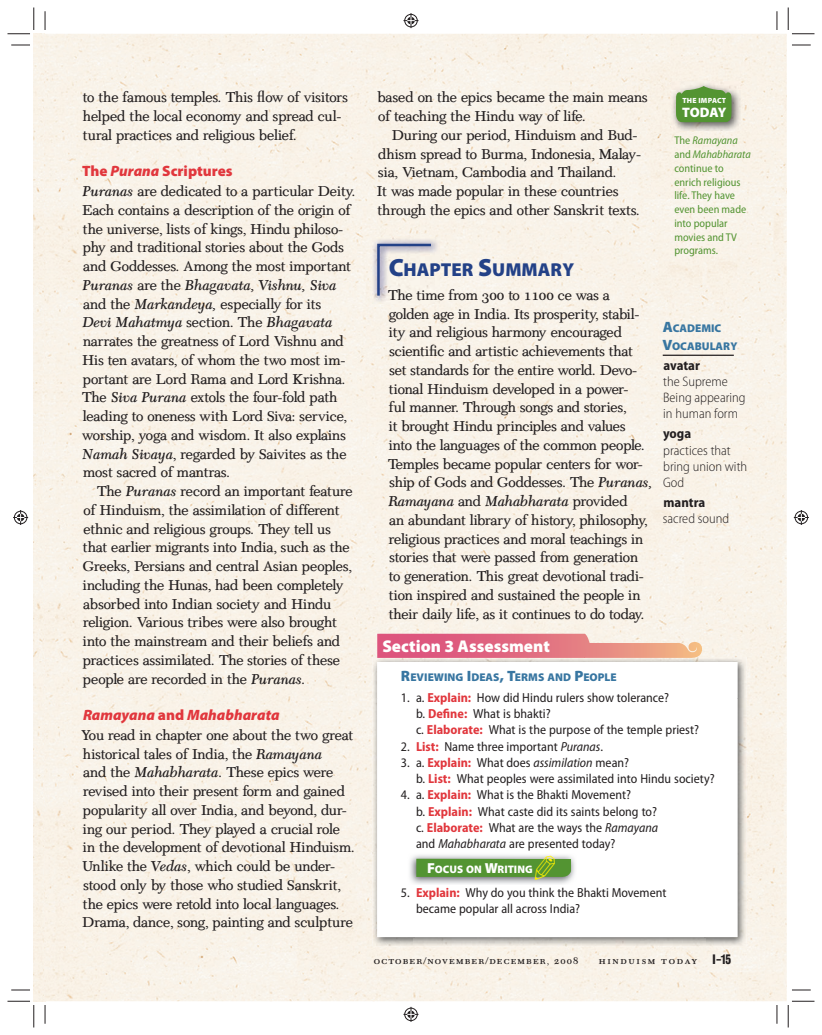
<style>
.page{position:relative;width:822px;height:1035px;background:#fff}
.page>*{position:absolute;margin:0;border:0;box-sizing:border-box;transform-origin:0 0}
.t1{font:900 18.75px "Myriad Pro";color:#234187}
.t2{font:900 17px "Myriad Pro";color:#fff}
.t3{font:15px/18.8px "A Quantum Leap";letter-spacing:-.015em;color:#231f20}
.t4{font:italic 900 15px "Myriad Pro";color:#e1373d}
.t5{font:900 15px "Myriad Pro";color:#e1373d}
.t6{font:300 semi-condensed 13.75px/16.2px "Myriad Pro";color:#231f20}
.t7{font:700 semi-condensed 13.75px "Myriad Pro";color:#231f20}
.t8{font:900 13.75px "Myriad Pro";letter-spacing:-.015em;color:#fff}
.t9{font:semi-condensed 13.12px/16.2px "Myriad Pro";color:#231f20}
.t10{font:semi-condensed 11.25px/13.8px "Myriad Pro";color:#539432}
.t11{font:900 11.25px/17.5px "Myriad Pro";color:#3876a1}
.t12{font:900 10.88px "Myriad Pro";color:#fff}
.t13{font:10px "A Quantum Leap Small Caps";letter-spacing:.1em;color:#231f20;scale:1.05 1}
.t14{font:10px "A Quantum Leap Small Caps";letter-spacing:.15em;color:#231f20;scale:1.05 1}
.t15{font:900 7.5px "Myriad Pro";letter-spacing:.025em;color:#fff}
.s1{font-style:italic}
.s2{font-style:normal}
.s3{font-size:25px}
.s4{font-family:"A Quantum Leap Small Caps"}
.s5{font-size:15px}
.s6{font-weight:700;color:#e1373d}
.s7{font-size:14.5px}
.s8{font-family:"A Quantum Leap";font-weight:700;font-size:13.12px}
</style>
<div class="page">
<div style="left:34px;top:34px;width:9px;height:967px;background:#f9f2e8"></div>
<div style="left:45px;top:34px;width:741px;height:967px;background:#f9f3e8"></div>
<img style="left:373px;top:238px;width:66px;height:63px">
<svg style="left:376px;top:242px;width:57px;height:56px"></svg>
<img style="left:373px;top:658px;width:372px;height:40px">
<img style="left:372px;top:698px;width:41px;height:248px">
<img style="left:705px;top:698px;width:41px;height:248px">
<div style="left:377px;top:662px;width:360px;height:275px;background:#fff"></div>
<img style="left:407px;top:853px;width:169px;height:32px">
<hr style="left:662px;top:355px;width:71px;height:1px;background:#231f20">
<img style="left:672px;top:82px;width:68px;height:49px">
<svg style="left:675px;top:86px;width:56px;height:36px"></svg>
<svg style="left:377px;top:634px;width:325px;height:24px"></svg>
<svg style="left:11px;top:44px;width:19px;height:2px"></svg>
<svg style="left:792px;top:44px;width:18px;height:2px"></svg>
<svg style="left:11px;top:989px;width:19px;height:2px"></svg>
<svg style="left:792px;top:989px;width:18px;height:2px"></svg>
<svg style="left:44px;top:11px;width:2px;height:19px"></svg>
<svg style="left:44px;top:1005px;width:2px;height:19px"></svg>
<svg style="left:776px;top:11px;width:1px;height:19px"></svg>
<svg style="left:776px;top:1005px;width:1px;height:19px"></svg>
<svg style="left:8px;top:8px;width:27px;height:27px"></svg>
<svg style="left:8px;top:1001px;width:27px;height:27px"></svg>
<svg style="left:787px;top:8px;width:27px;height:27px"></svg>
<svg style="left:787px;top:1001px;width:27px;height:27px"></svg>
<svg style="left:403px;top:13px;width:15px;height:15px"></svg>
<svg style="left:403px;top:1007px;width:15px;height:15px"></svg>
<svg style="left:13px;top:510px;width:15px;height:15px"></svg>
<svg style="left:793px;top:510px;width:15px;height:15px"></svg>
<svg style="left:416px;top:854px;width:155px;height:26px"></svg>
<p class="t3" style="left:83px;top:90px;width:266px">to the famous temples. This flow of visitors helped the local economy and spread cul&shy;tural practices and religious belief.</p>
<p class="t5" style="left:82px;top:165px;width:152px">The <span class="s1">Purana</span> Scriptures</p>
<p class="t3" style="left:82px;top:183px;width:275px"><span class="s1">Puranas</span> are dedicated to a particular Deity.<br>Each contains a description of the origin of the universe, lists of kings, Hindu philoso&shy;phy and traditional stories about the Gods and Goddesses. Among the most important <span class="s1">Puranas</span> are the <span class="s1">Bhagavata, Vishnu, Siva </span>and the <span class="s1">Markandeya,</span> especially for its<br><span class="s1">Devi Mahatmya</span> section. The <span class="s1">Bha ga vata </span>narrates the greatness of Lord Vishnu and His ten avatars, of whom the two most im&shy;portant are Lord Rama and Lord Krishna.<br>The <span class="s1">Siva Purana</span> extols the four-fold path leading to oneness with Lord Siva: service, worship, yoga and wisdom. It also explains <span class="s1">Namah Sivaya</span>, regarded by Saivites as the most sacred of mantras.</p>
<p class="t3" style="left:83px;top:483px;width:271px;text-indent:14px">The <span class="s1">Puranas</span> record an important feature of Hinduism, the assimilation of different ethnic and religious groups. They tell us that earlier migrants into India, such as the Greeks, Persians and central Asian peoples, including the Hunas, had been completely absorbed into Indian society and Hindu religion. Various tribes were also brought into the mainstream and their beliefs and practices assimilated. The stories of these people are recorded in the <span class="s1">Puranas</span>.</p>
<p class="t4" style="left:83px;top:709px;width:198px">Ramayana <span class="s2">and</span> Mahabharata</p>
<p class="t3" style="left:81px;top:727px;width:275px">You read in chapter one about the two great historical tales of India, the <span class="s1">Ramayana<br></span>and the <span class="s1">Maha bharata</span>. These epics were revised into their present form and gained popularity all over India, and beyond, dur&shy;ing our period. They played a crucial role<br>in the development of devotional Hinduism.<br>Unlike the <span class="s1">Vedas</span>, which could be under&shy;stood only by those who studied Sanskrit, the epics were retold into local languages.<br>Drama, dance, song, painting and sculpture</p>
<p class="t3" style="left:377px;top:90px;width:272px">based on the epics became the main means of teaching the Hindu way of life.</p>
<p class="t3" style="left:377px;top:127px;width:266px;text-indent:15px">During our period, Hinduism and Bud&shy;dhism spread to Burma, Indonesia, Malay&shy;sia, Vietnam, Cambodia and Thailand.<br>It was made popular in these countries through the epics and other Sanskrit texts.</p>
<p class="t1" style="left:388px;top:263px;width:187px"><span class="s3">C</span>HAPTER <span class="s3">S</span>UMMARY</p>
<p class="t3" style="left:387px;top:287px;width:266px">The time from <span class="s4">300</span> to <span class="s4">1100</span> ce was a golden age in India. Its prosperity, stabil&shy;ity and religious harmony encouraged scientific and artistic achievements that<br>set standards for the entire world. Devo&shy;tional Hinduism developed in a power-<br>ful manner. Through songs and stories,<br>it brought Hindu principles and values<br>into the languages of the common people.<br>Temples became popular centers for wor&shy;ship of Gods and Goddesses. The <span class="s1">Puranas, Ramayana</span> and <span class="s1">Maha bharata</span> provided<br>an abundant library of history, philosophy, religious practices and moral teachings in stories that were passed from generation<br>to generation. This great devotional tradi&shy;tion inspired and sustained the people in their daily life, as it continues to do today.</p>
<p class="t2" style="left:382px;top:640px;width:169px">Section 3 Assessment</p>
<p class="t15" style="left:682px;top:98px;width:45px">THE IMPACT</p>
<p class="t8" style="left:681px;top:107px;width:46px">TODAY</p>
<p class="t10" style="left:674px;top:135px;width:78px">The <span class="s1">Ramayana </span>and <span class="s1">Mahabharata </span>continue to enrich religious life. They have even been made into popular movies and TV programs.</p>
<p class="t11" style="left:662px;top:320px;width:76px"><span class="s5">A</span>CADEMIC<br><span class="s5">V</span>OCABULARY</p>
<p class="t7" style="left:663px;top:360px;width:38px">avatar</p>
<p class="t6" style="left:663px;top:374px;width:84px">the Supreme<br>Being appearing in human form</p>
<p class="t7" style="left:663px;top:429px;width:30px">yoga</p>
<p class="t6" style="left:662px;top:443px;width:86px">practices that bring union with<br>God</p>
<p class="t7" style="left:663px;top:497px;width:43px">mantra</p>
<p class="t6" style="left:662px;top:512px;width:68px">sacred sound</p>
<p class="t11" style="left:401px;top:669px;width:217px"><span class="s5">R</span>EVIEWING <span class="s5">I</span>DEAS<span class="s5">, T</span>ERMS AND <span class="s5">P</span>EOPLE</p>
<p class="t9" style="left:416px;top:690px;width:284px;text-indent:-15px">1. a. <span class="s6">Explain:</span> How did Hindu rulers show tolerance?<br>b. <span class="s6">Define:</span> What is bhakti?<br>c. <span class="s6">Elaborate:</span> What is the purpose of the temple priest?</p>
<p class="t9" style="left:401px;top:739px;width:203px">2. <span class="s6">List:</span> Name three important <span class="s1">Puranas</span>.</p>
<p class="t9" style="left:416px;top:755px;width:300px;text-indent:-15px">3. a. <span class="s6">Explain:</span> What does <span class="s1">assimilation</span> mean?<br>b. <span class="s6">List:</span> What peoples were assimilated into Hindu society?</p>
<p class="t9" style="left:416px;top:788px;width:243px;text-indent:-15px">4. a. <span class="s6">Explain:</span> What is the Bhakti Movement?<br>b. <span class="s6">Explain:</span> What caste did its saints belong to? c. <span class="s6">Elaborate:</span> What are the ways the <span class="s1">Ramayana </span>and <span class="s1">Mahabharata</span> are presented today?</p>
<p class="t9" style="left:416px;top:885px;width:252px;text-indent:-15px">5. <span class="s6">Explain:</span> Why do you think the Bhakti Movement became popular all across India?</p>
<p class="t12" style="left:427px;top:865px;width:107px"><span class="s7">F</span>OCUS ON <span class="s7">W</span>RITING</p>
<p class="t13" style="left:374px;top:954px;width:196px">october/november/december, 2008</p>
<p class="t14" style="left:598px;top:954px;width:128px">hinduism today <span class="s8">I-15</span></p>
</div>
